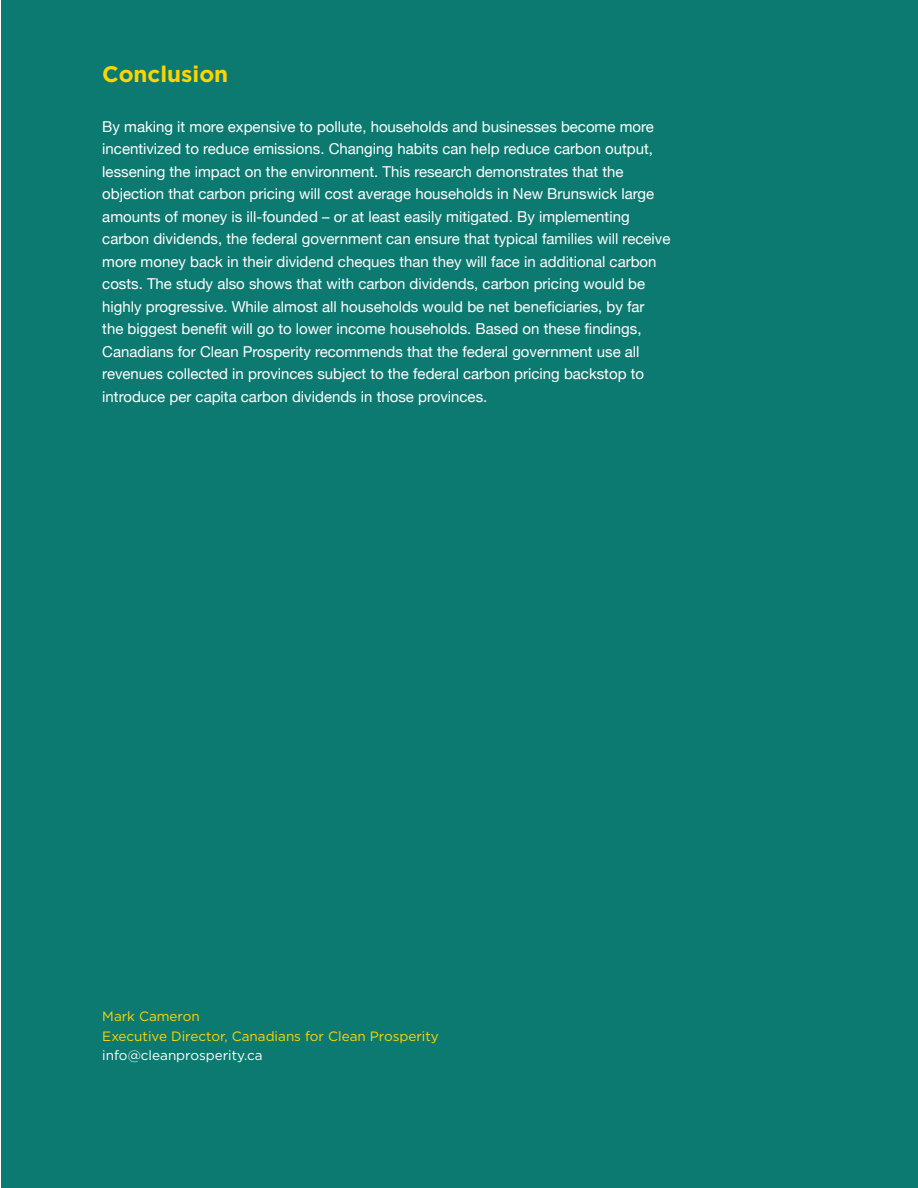
<style>
.page{position:relative;width:918px;height:1188px;background:#fff}
.page>*{position:absolute;margin:0;border:0;box-sizing:border-box;transform-origin:0 0}
.t1{font:700 22.5px "Gotham";color:#fed503}
.t2{font:15px/22.5px "Helvetica Neue";color:#fff}
.t3{font:13.5px/19.5px "Gotham";color:#fed503}
.t4{font:13.5px "Gotham";color:#fff}
</style>
<div class="page">
<div style="left:2px;top:0;width:916px;height:1188px;background:#0d7a71"></div>
<h1 class="t1" style="left:102px;top:60px;width:128px">Conclusion</h1>
<p class="t2" style="left:102px;top:116px;width:570px">By making it more expensive to pollute, households and businesses become more incentivized to reduce emissions. Changing habits can help reduce carbon output, lessening the impact on the environment. This research demonstrates that the objection that carbon pricing will cost average households in New Brunswick large amounts of money is ill-founded – or at least easily mitigated. By implementing carbon dividends, the federal government can ensure that typical families will receive more money back in their dividend cheques than they will face in additional carbon costs. The study also shows that with carbon dividends, carbon pricing would be highly progressive. While almost all households would be net beneficiaries, by far<br>the biggest benefit will go to lower income households. Based on these findings, Canadians for Clean Prosperity recommends that the federal government use all revenues collected in provinces subject to the federal carbon pricing backstop to introduce per capita carbon dividends in those provinces.</p>
<p class="t3" style="left:102px;top:1007px;width:338px">Mark Cameron<br>Executive Director, Canadians for Clean Prosperity</p>
<p class="t4" style="left:102px;top:1047px;width:162px">info@cleanprosperity.ca</p>
</div>
